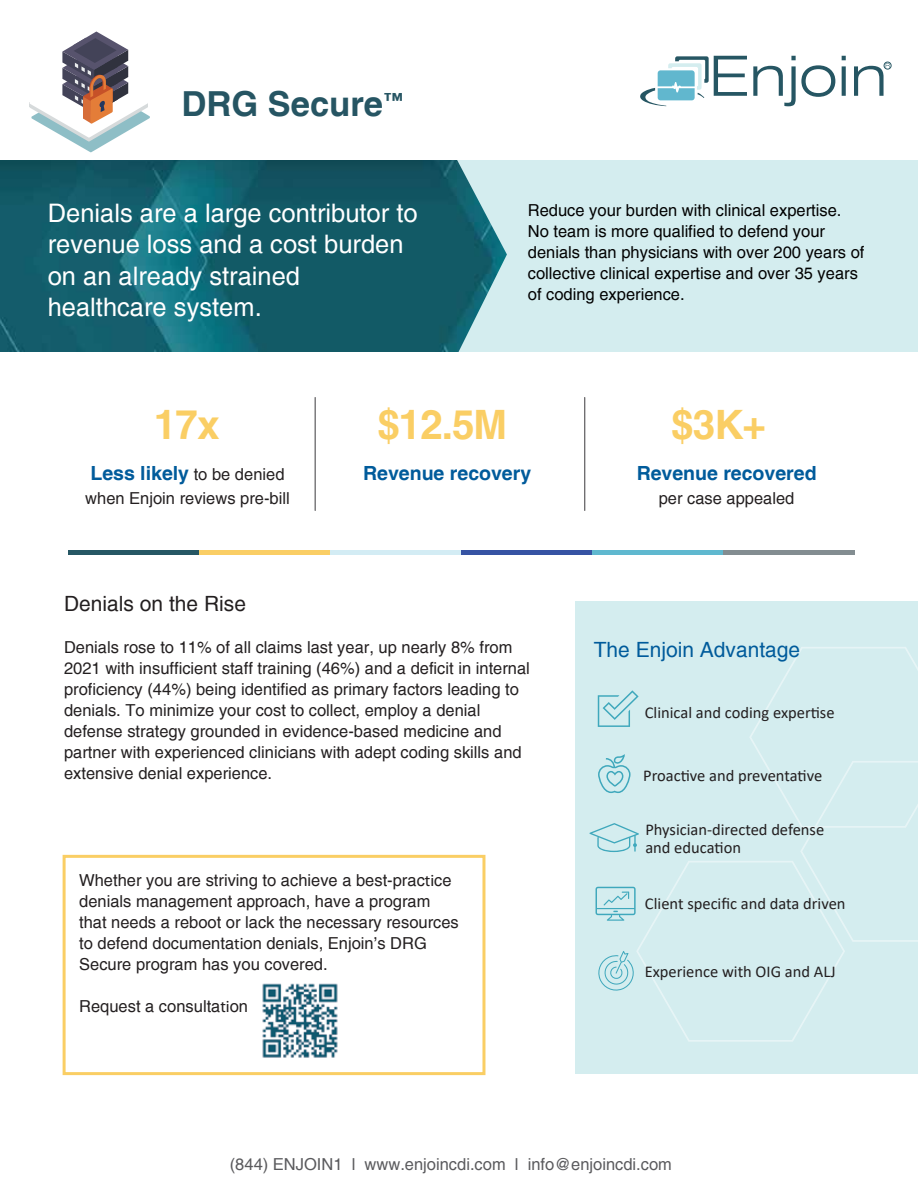
<style>
.page{position:relative;width:918px;height:1188px;background:#fff}
.page>*{position:absolute;margin:0;border:0;box-sizing:border-box;transform-origin:0 0}
.t1{font:700 40.5px "Helvetica";letter-spacing:-.025em;color:#face64}
.t2{font:700 34.5px "Helvetica";color:#265563}
.t3{font:25.5px/31.5px "Helvetica";color:#fff}
.t4{font:21px "Helvetica";color:#005b9b}
.t5{font:21px "Helvetica";color:#231f20}
.t6{font:700 19.5px "Helvetica";color:#005b9b}
.t7{font:700 19.5px "Helvetica";color:#265563}
.t8{font:16.5px/21px "Helvetica";color:#231f20}
.t9{font:16.5px/21px "Helvetica";color:#010101}
.t10{font:16.5px/18px "Calibri";color:#231f20}
.t11{font:16.5px "Helvetica";color:#5a5a5d}
.s1{font-weight:400;font-size:16.5px;color:#231f20}
.s2{font-family:"Myriad Pro"}
</style>
<div class="page">
<div style="left:576px;top:601px;width:342px;height:473px;background:#d4edef"></div>
<div style="left:63px;top:855px;width:422px;height:220px;border:3px solid #face64"></div>
<img style="left:0;top:160px;width:453px;height:192px">
<div style="left:453px;top:160px;width:465px;height:192px;background:#d4edef"></div>
<hr style="left:315px;top:397px;width:1px;height:114px;background:#3b3a3d">
<hr style="left:584px;top:397px;width:1px;height:114px;background:#3b3a3d">
<svg style="left:753px;top:56px;width:82px;height:50px"></svg>
<svg style="left:842px;top:66px;width:4px;height:30px"></svg>
<svg style="left:842px;top:56px;width:4px;height:4px"></svg>
<svg style="left:640px;top:56px;width:107px;height:50px"></svg>
<div style="left:884px;top:62px;width:8px;height:7px;border:1px solid #265663;border-radius:50%"></div>
<svg style="left:854px;top:63px;width:36px;height:33px"></svg>
<svg style="left:29px;top:32px;width:121px;height:120px"></svg>
<div style="left:68px;top:550px;width:131px;height:5px;background:#265764"></div>
<div style="left:199px;top:550px;width:131px;height:5px;background:#face65"></div>
<div style="left:330px;top:550px;width:131px;height:5px;background:#d3ecf4"></div>
<div style="left:461px;top:550px;width:132px;height:5px;background:#3653a3"></div>
<div style="left:593px;top:550px;width:131px;height:5px;background:#5fb8cf"></div>
<div style="left:724px;top:550px;width:131px;height:5px;background:#838d91"></div>
<svg style="left:589px;top:647px;width:329px;height:395px"></svg>
<img style="left:262px;top:983px;width:76px;height:75px">
<h2 class="t2" style="left:182px;top:82px;width:203px">DRG Secure</h2>
<p class="t7" style="left:384px;top:89px;width:21px">™</p>
<h3 class="t3" style="left:48px;top:198px;width:371px">Denials are a large contributor to revenue loss and a cost burden on an already strained healthcare system.</h3>
<p class="t9" style="left:528px;top:201px;width:338px">Reduce your burden with clinical expertise.<br>No team is more qualified to defend your denials than physicians with over 200 years of collective clinical expertise and over 35 years of coding experience.</p>
<h1 class="t1" style="left:154px;top:400px;width:67px">17x</h1>
<p class="t6" style="left:90px;top:461px;width:196px">Less likely <span class="s1">to be denied</span></p>
<p class="t8" style="left:85px;top:488px;width:206px">when Enjoin reviews pre-bill</p>
<h1 class="t1" style="left:377px;top:400px;width:132px">$12.5M</h1>
<p class="t6" style="left:363px;top:461px;width:169px">Revenue recovery</p>
<p class="t5" style="left:64px;top:591px;width:184px">Denials on the Rise</p>
<p class="t8" style="left:64px;top:637px;width:467px">Denials rose to 11% of all claims last year, up nearly 8% from 2021 with insufficient staff training (46%) and a deficit in internal proficiency (44%) being identified as primary factors leading to denials. To minimize your cost to collect, employ a denial defense strategy grounded in evidence-based medicine and partner with experienced clinicians with adept coding skills and extensive denial experience.</p>
<p class="t8" style="left:79px;top:870px;width:381px">Whether you are striving to achieve a best-prac<span class="s2">ti</span>ce denials management approach, have a program that needs a reboot or lack the necessary resources to defend documenta<span class="s2">ti</span>on denials, Enjoin’s DRG Secure program has you covered.</p>
<p class="t8" style="left:79px;top:996px;width:170px">Request a consulta<span class="s2">ti</span>on</p>
<h1 class="t1" style="left:671px;top:400px;width:96px">$3K+</h1>
<p class="t6" style="left:637px;top:461px;width:181px">Revenue recovered</p>
<p class="t8" style="left:659px;top:488px;width:137px">per case appealed</p>
<p class="t4" style="left:594px;top:637px;width:208px">The Enjoin Advantage</p>
<p class="t10" style="left:645px;top:703px;width:191px">Clinical and coding expertise</p>
<p class="t10" style="left:643px;top:766px;width:181px">Proactive and preventative</p>
<p class="t10" style="left:645px;top:820px;width:180px">Physician-directed defense and education</p>
<p class="t10" style="left:645px;top:894px;width:202px">Client specific and data driven</p>
<p class="t10" style="left:645px;top:963px;width:193px">Experience with OIG and ALJ</p>
<p class="t11" style="left:230px;top:1154px;width:444px">(844) ENJOIN1 l www.enjoincdi.com l info@enjoincdi.com</p>
</div>
